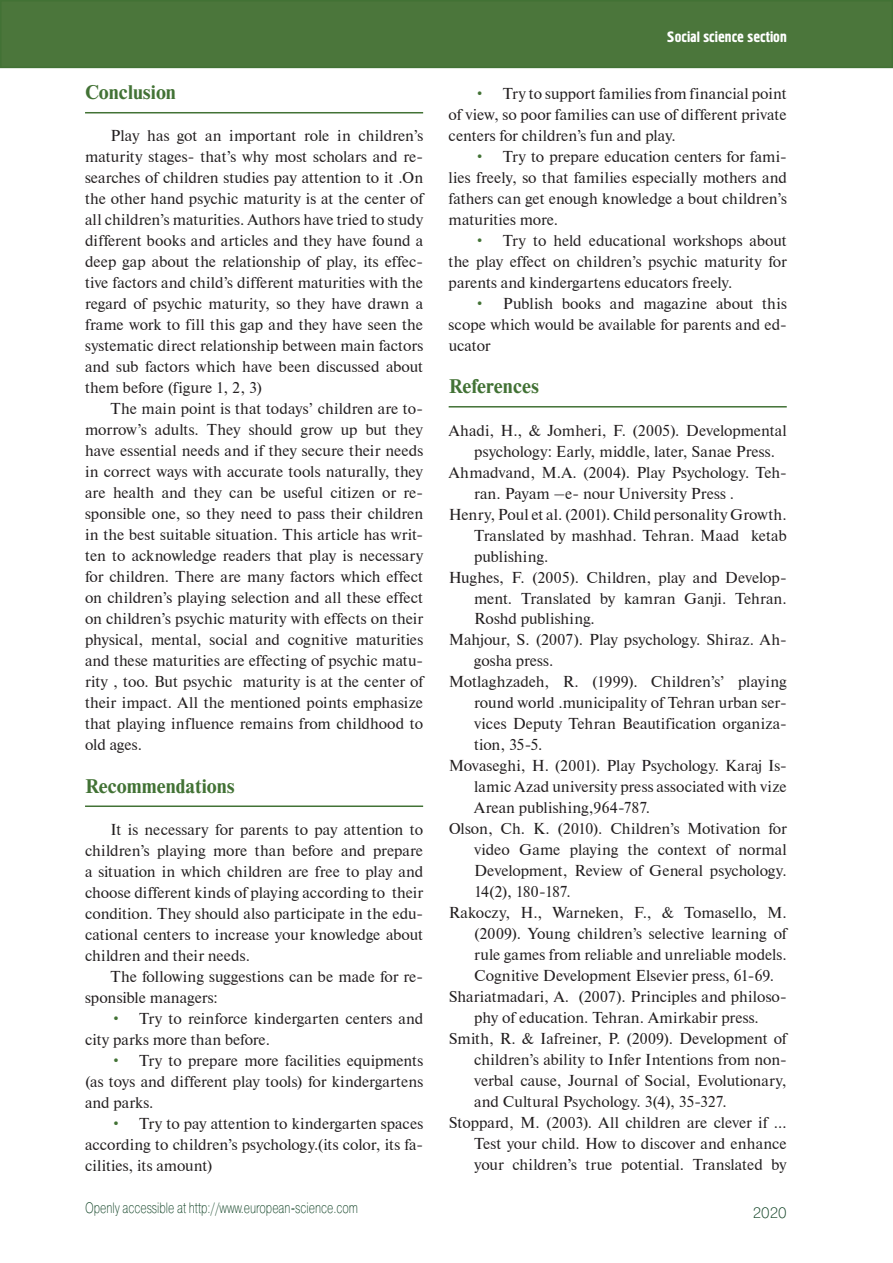
<style>
.page{position:relative;width:893px;height:1263px;background:#fff}
.page>*{position:absolute;margin:0;border:0;box-sizing:border-box;transform-origin:0 0}
.t1{font:18.75px "Newton C Bold";color:#427235}
.t2{font:15.75px/21px "Newton CTT";letter-spacing:.005em;color:#231f20;text-align:justify}
.t3{font:15px "Pragmatica Light C";color:#0b3e20;scale:.75 1}
.t4{font:15px "Hermes C";color:#fff}
.t5{font:15px "Pragmatica Light C";color:#0b3e20}
.s1{color:#427235}
</style>
<div class="page">
<div style="left:1px;top:1px;width:891px;height:66px;background:#4b763b"></div>
<div style="left:0;top:0;width:893px;height:68px;border:2px solid #427235"></div>
<hr style="left:85px;top:112px;width:338px;height:1px;background:#427235">
<hr style="left:85px;top:806px;width:338px;height:1px;background:#427235">
<hr style="left:449px;top:406px;width:338px;height:2px;background:#427235">
<p class="t1" style="left:85px;top:85px;width:92px">Conclusion</p>
<p class="t2" style="left:85px;top:126px;width:340px;text-indent:26px">Play has got an important role in children’s maturity stages- that’s why most scholars and re&shy;searches of children studies pay attention to it .On the other hand psychic maturity is at the center of all children’s maturities. Authors have tried to study different books and articles and they have found a deep gap about the relationship of play, its effec&shy;tive factors and child’s different maturities with the regard of psychic maturity, so they have drawn a frame work to fill this gap and they have seen the systematic direct relationship between main factors and sub factors which have been discussed about them before (figure 1, 2, 3)</p>
<p class="t2" style="left:85px;top:399px;width:340px;text-indent:26px">The main point is that todays’ children are to&shy;morrow’s adults. They should grow up but they have essential needs and if they secure their needs in correct ways with accurate tools naturally, they are health and they can be useful citizen or re&shy;sponsible one, so they need to pass their children in the best suitable situation. This article has writ&shy;ten to acknowledge readers that play is necessary for children. There are many factors which effect on children’s playing selection and all these effect on children’s psychic maturity with effects on their physical, mental, social and cognitive maturities and these maturities are effecting of psychic matu&shy;rity , too. But psychic maturity is at the center of their impact. All the mentioned points emphasize that playing influence remains from childhood to old ages.</p>
<p class="t1" style="left:85px;top:779px;width:151px">Recommendations</p>
<p class="t2" style="left:85px;top:819px;width:340px;text-indent:26px">It is necessary for parents to pay attention to children’s playing more than before and prepare a situation in which children are free to play and choose different kinds of playing according to their condition. They should also participate in the edu&shy;cational centers to increase your knowledge about children and their needs.</p>
<p class="t2" style="left:85px;top:966px;width:340px;text-indent:26px">The following suggestions can be made for re&shy;sponsible managers:</p>
<p class="t2" style="left:85px;top:1008px;width:340px;text-indent:26px"><span class="s1">•</span> Try to reinforce kindergarten centers and city parks more than before.</p>
<p class="t2" style="left:85px;top:1050px;width:340px;text-indent:26px"><span class="s1">•</span> Try to prepare more facilities equipments (as toys and different play tools) for kindergartens and parks.</p>
<p class="t2" style="left:85px;top:1113px;width:340px;text-indent:26px"><span class="s1">•</span> Try to pay attention to kindergarten spaces according to children’s psychology.(its color, its fa&shy;cilities, its amount)</p>
<p class="t3" style="left:85px;top:1202px;width:365px">Openly accessible at http://www.european-science.com</p>
<p class="t4" style="left:667px;top:32px;width:121px">Social science section</p>
<p class="t2" style="left:449px;top:83px;width:340px;text-indent:26px"><span class="s1">•</span> Try to support families from financial point of view, so poor families can use of different private centers for children’s fun and play.</p>
<p class="t2" style="left:449px;top:146px;width:340px;text-indent:26px"><span class="s1">•</span> Try to prepare education centers for fami&shy;lies freely, so that families especially mothers and fathers can get enough knowledge a bout children’s maturities more.</p>
<p class="t2" style="left:449px;top:230px;width:340px;text-indent:26px"><span class="s1">•</span> Try to held educational workshops about the play effect on children’s psychic maturity for parents and kindergartens educators freely.</p>
<p class="t2" style="left:449px;top:293px;width:340px;text-indent:26px"><span class="s1">•</span> Publish books and magazine about this scope which would be available for parents and ed&shy;ucator</p>
<p class="t1" style="left:449px;top:379px;width:92px">References</p>
<p class="t2" style="left:449px;top:420px;width:340px">Ahadi, H., &amp; Jomheri, F. (2005). Developmental</p>
<p class="t2" style="left:474px;top:441px;width:302px">psychology: Early, middle, later, Sanae Press.</p>
<p class="t2" style="left:449px;top:462px;width:340px">Ahmadvand, M.A. (2004). Play Psychology. Teh-</p>
<p class="t2" style="left:474px;top:483px;width:261px">ran. Payam –e- nour University Press .</p>
<p class="t2" style="left:449px;top:504px;width:339px">Henry, Poul et al. (2001). Ñhild personality Growth.</p>
<p class="t2" style="left:474px;top:525px;width:314px">Translated by mashhad. Tehran. Maad ketab</p>
<p class="t2" style="left:474px;top:546px;width:76px">publishing.</p>
<p class="t2" style="left:449px;top:567px;width:340px">Hughes, F. (2005). Children, play and Develop-</p>
<p class="t2" style="left:474px;top:588px;width:314px">ment. Translated by kamran Ganji. Tehran.</p>
<p class="t2" style="left:474px;top:609px;width:122px">Roshd publishing.</p>
<p class="t2" style="left:449px;top:630px;width:339px">Mahjour, S. (2007). Play psychology. Shiraz. Ah-</p>
<p class="t2" style="left:474px;top:651px;width:81px">gosha press.</p>
<p class="t2" style="left:449px;top:672px;width:340px">Motlaghzadeh, R. (1999). Children’s’ playing</p>
<p class="t2" style="left:474px;top:693px;width:314px">round world .municipality of Tehran urban ser-</p>
<p class="t2" style="left:474px;top:714px;width:314px">vices Deputy Tehran Beautification organiza-</p>
<p class="t2" style="left:474px;top:735px;width:70px">tion, 35-5.</p>
<p class="t2" style="left:449px;top:756px;width:340px">Movaseghi, H. (2001). Play Psychology. Karaj Is-</p>
<p class="t2" style="left:474px;top:777px;width:314px">lamic Azad university press associated with vize</p>
<p class="t2" style="left:474px;top:798px;width:178px">Arean publishing,964-787.</p>
<p class="t2" style="left:449px;top:819px;width:339px">Olson, Ch. K. (2010). Children’s Motivation for</p>
<p class="t2" style="left:474px;top:840px;width:314px">video Game playing the context of normal</p>
<p class="t2" style="left:474px;top:861px;width:314px">Development, Review of General psychology.</p>
<p class="t2" style="left:474px;top:882px;width:98px">14(2), 180-187.</p>
<p class="t2" style="left:449px;top:903px;width:340px">Rakoczy, H., Warneken, F., &amp; Tomasello, M.</p>
<p class="t2" style="left:474px;top:924px;width:314px">(2009). Young children’s selective learning of</p>
<p class="t2" style="left:474px;top:945px;width:314px">rule games from reliable and unreliable models.</p>
<p class="t2" style="left:474px;top:966px;width:301px">Cognitive Development Elsevier press, 61-69.</p>
<p class="t2" style="left:449px;top:987px;width:340px">Shariatmadari, A. (2007). Principles and philoso-</p>
<p class="t2" style="left:474px;top:1008px;width:286px">phy of education. Tehran. Amirkabir press.</p>
<p class="t2" style="left:449px;top:1029px;width:340px">Smith, R. &amp; Iafreiner, P. (2009). Development of</p>
<p class="t2" style="left:474px;top:1050px;width:314px">children’s ability to Infer Intentions from non-</p>
<p class="t2" style="left:474px;top:1071px;width:314px">verbal cause, Journal of Social, Evolutionary,</p>
<p class="t2" style="left:474px;top:1092px;width:254px">and Cultural Psychology. 3(4), 35-327.</p>
<p class="t2" style="left:449px;top:1113px;width:340px">Stoppard, M. (2003). All children are clever if …</p>
<p class="t2" style="left:474px;top:1134px;width:314px">Test your child. How to discover and enhance</p>
<p class="t2" style="left:474px;top:1155px;width:314px">your children’s true potential. Translated by</p>
<p class="t5" style="left:753px;top:1208px;width:35px">2020</p>
</div>
